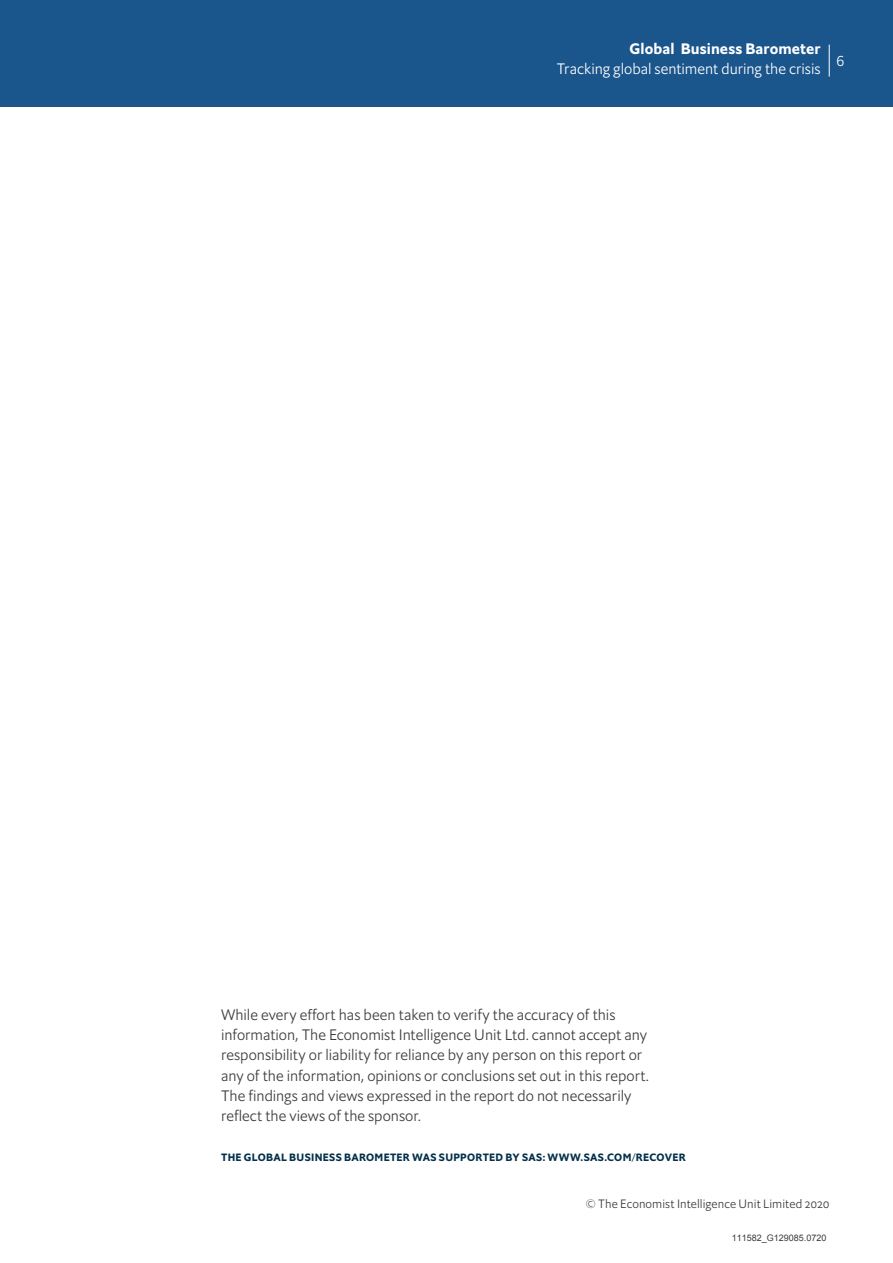
<style>
.page{position:relative;width:893px;height:1263px;background:#fff}
.page>*{position:absolute;margin:0;border:0;box-sizing:border-box;transform-origin:0 0}
.t1{font:300 15px/20.2px "Econ Sans OS";color:#3c3c3c}
.t2{font:300 15px "Econ Sans OS";color:#fff}
.t3{font:700 15px "Econ Sans OS";letter-spacing:.005em;color:#fff}
.t4{font:300 12px "Econ Sans OS";letter-spacing:.01em;color:#3c3c3c}
.t5{font:700 10.5px "Econ Sans OS";letter-spacing:.03em;color:#03304a}
.t6{font:9px "Arial";color:#3b3b3b}
</style>
<div class="page">
<div style="left:0;top:0;width:893px;height:106px;background:#1a558c"></div>
<hr style="left:829px;top:45px;width:1px;height:32px;background:#fff">
<p class="t3" style="left:630px;top:39px;width:192px">Global Business Barometer</p>
<p class="t2" style="left:557px;top:59px;width:265px">Tracking global sentiment during the crisis</p>
<p class="t2" style="left:836px;top:51px;width:9px">6</p>
<p class="t1" style="left:221px;top:1004px;width:429px">While every effort has been taken to verify the accuracy of this information, The Economist Intelligence Unit Ltd. cannot accept any responsibility or liability for reliance by any person on this report or any of the information, opinions or conclusions set out in this report.<br>The findings and views expressed in the report do not necessarily reflect the views of the sponsor.</p>
<p class="t5" style="left:221px;top:1150px;width:466px">THE GLOBAL BUSINESS BAROMETER WAS SUPPORTED BY SAS: WWW.SAS.COM/RECOVER</p>
<p class="t4" style="left:586px;top:1196px;width:245px">© The Economist Intelligence Unit Limited 2020</p>
<p class="t6" style="left:732px;top:1232px;width:96px">111582_G129085.0720</p>
</div>
